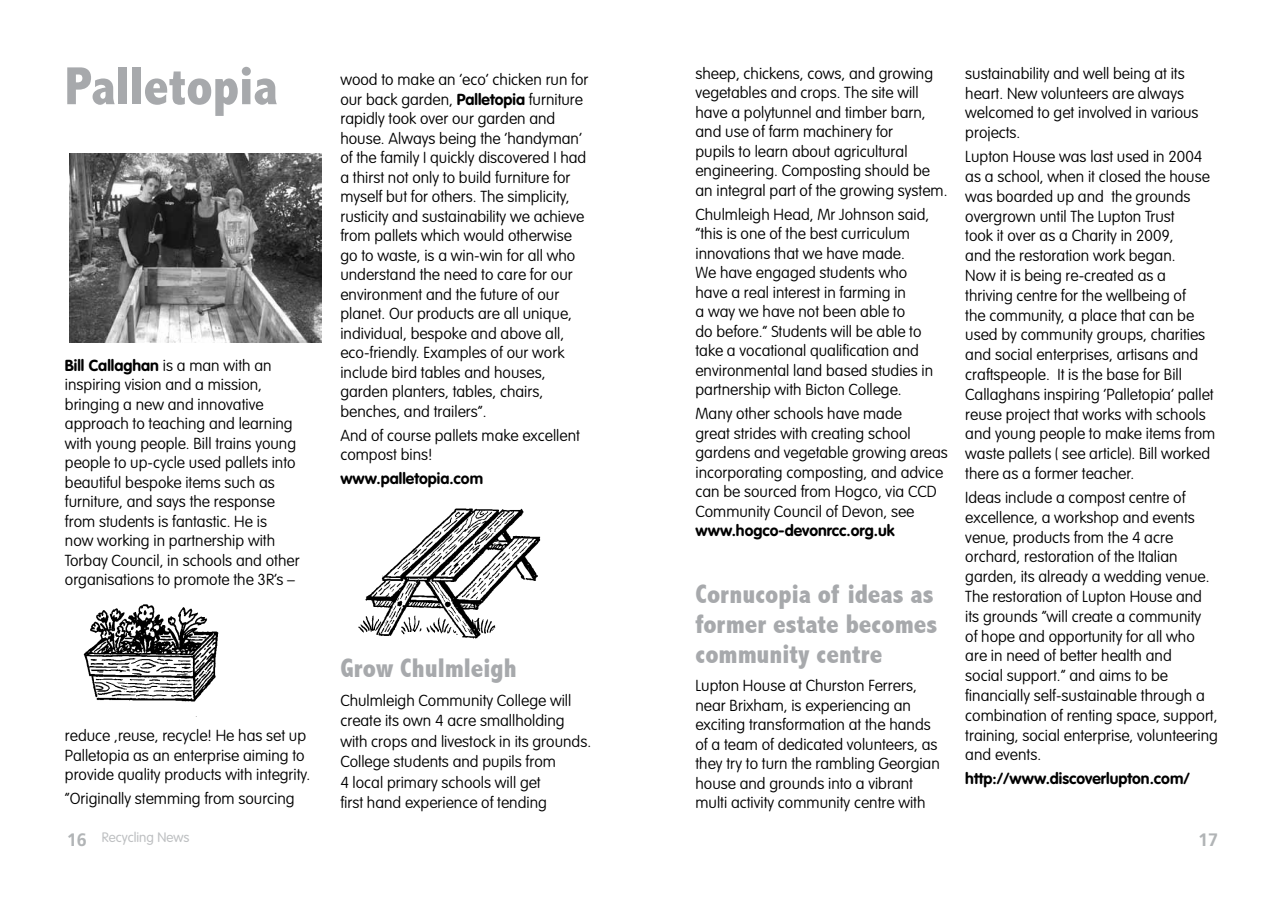
<style>
.page{position:relative;width:1285px;height:919px;background:#fff}
.page>*{position:absolute;margin:0;border:0;box-sizing:border-box;transform-origin:0 0}
.t1{font:800 condensed 54px "Abadi";color:#a7a9ac}
.t2{font:800 condensed 27px/30px "Abadi";color:#a7a9ac}
.t3{font:700 18px "Frutiger";color:#b1b4b6}
.t4{font:100 15.75px/19.5px "VAG Rounded";color:#000}
.t5{font:700 15.75px "VAG Rounded";color:#000}
.t6{font:300 13.5px "VAG Rounded";color:#bec0c2}
.s1{font-weight:700}
</style>
<div class="page">
<img style="left:69px;top:154px;width:252px;height:188px">
<img style="left:358px;top:508px;width:183px;height:131px">
<img style="left:83px;top:604px;width:136px;height:113px">
<h1 class="t1" style="left:65px;top:55px;width:214px">Palletopia</h1>
<p class="t4" style="left:965px;top:64px;width:235px">sustainability and well being at its heart. New volunteers are always welcomed to get involved in various projects.</p>
<p class="t4" style="left:965px;top:147px;width:251px">Lupton House was last used in 2004 as a school, when it closed the house was boarded up and the grounds overgrown until The Lupton Trust<br>took it over as a Charity in 2009,<br>and the restoration work began.<br>Now it is being re-created as a thriving centre for the wellbeing of<br>the community, a place that can be used by community groups, charities and social enterprises, artisans and craftspeople. It is the base for Bill Callaghans inspiring ‘Palletopia’ pallet reuse project that works with schools and young people to make items from waste pallets ( see article). Bill worked there as a former teacher.</p>
<p class="t4" style="left:965px;top:488px;width:254px">Ideas include a compost centre of excellence, a workshop and events venue, products from the 4 acre orchard, restoration of the Italian garden, its already a wedding venue.<br>The restoration of Lupton House and its grounds “will create a community<br>of hope and opportunity for all who are in need of better health and<br>social support.” and aims to be financially self-sustainable through a combination of renting space, support, training, social enterprise, volunteering and events.</p>
<p class="t5" style="left:965px;top:769px;width:226px">http://www.discoverlupton.com/</p>
<p class="t4" style="left:695px;top:64px;width:253px">sheep, chickens, cows, and growing vegetables and crops. The site will have a polytunnel and timber barn, and use of farm machinery for<br>pupils to learn about agricultural engineering. Composting should be an integral part of the growing system.</p>
<p class="t4" style="left:695px;top:205px;width:239px">Chulmleigh Head, Mr Johnson said, “this is one of the best curriculum innovations that we have made.<br>We have engaged students who have a real interest in farming in<br>a way we have not been able to<br>do before.” Students will be able to take a vocational qualification and environmental land based studies in partnership with Bicton College.</p>
<p class="t4" style="left:695px;top:404px;width:254px">Many other schools have made<br>great strides with creating school gardens and vegetable growing areas incorporating composting, and advice can be sourced from Hogco, via CCD Community Council of Devon, see</p>
<p class="t5" style="left:695px;top:521px;width:201px">www.hogco-devonrcc.org.uk</p>
<p class="t4" style="left:340px;top:70px;width:249px">wood to make an ‘eco’ chicken run for our back garden, <span class="s1">Palletopia</span> furniture rapidly took over our garden and house. Always being the ‘handyman’ of the family I quickly discovered I had a thirst not only to build furniture for myself but for others. The simplicity, rusticity and sustainability we achieve from pallets which would otherwise go to waste, is a win-win for all who understand the need to care for our environment and the future of our planet. Our products are all unique, individual, bespoke and above all, eco-friendly. Examples of our work include bird tables and houses, garden planters, tables, chairs, benches, and trailers”.</p>
<p class="t4" style="left:340px;top:426px;width:241px">And of course pallets make excellent compost bins!</p>
<p class="t5" style="left:340px;top:469px;width:144px">www.palletopia.com</p>
<p class="t4" style="left:65px;top:356px;width:236px"><span class="s1">Bill Callaghan</span> is a man with an inspiring vision and a mission, bringing a new and innovative approach to teaching and learning with young people. Bill trains young people to up-cycle used pallets into beautiful bespoke items such as furniture, and says the response from students is fantastic. He is<br>now working in partnership with Torbay Council, in schools and other organisations to promote the 3R’s –</p>
<h2 class="t2" style="left:695px;top:579px;width:243px">Cornucopia of ideas as former estate becomes community centre</h2>
<p class="t4" style="left:695px;top:676px;width:246px">Lupton House at Churston Ferrers, near Brixham, is experiencing an exciting transformation at the hands of a team of dedicated volunteers, as they try to turn the rambling Georgian house and grounds into a vibrant multi activity community centre with</p>
<h2 class="t2" style="left:340px;top:652px;width:178px">Grow Chulmleigh</h2>
<p class="t4" style="left:340px;top:690px;width:252px;line-height:20.4px">Chulmleigh Community College will create its own 4 acre smallholding with crops and livestock in its grounds.<br>College students and pupils from<br>4 local primary schools will get<br>first hand experience of tending</p>
<p class="t4" style="left:65px;top:726px;width:247px">reduce ,reuse, recycle! He has set up<br>Palletopia as an enterprise aiming to provide quality products with integrity.</p>
<p class="t4" style="left:65px;top:789px;width:231px">“Originally stemming from sourcing</p>
<p class="t6" style="left:102px;top:829px;width:89px">Recycling News</p>
<p class="t3" style="left:67px;top:828px;width:22px">16</p>
<p class="t3" style="left:1197px;top:828px;width:22px">17</p>
</div>
